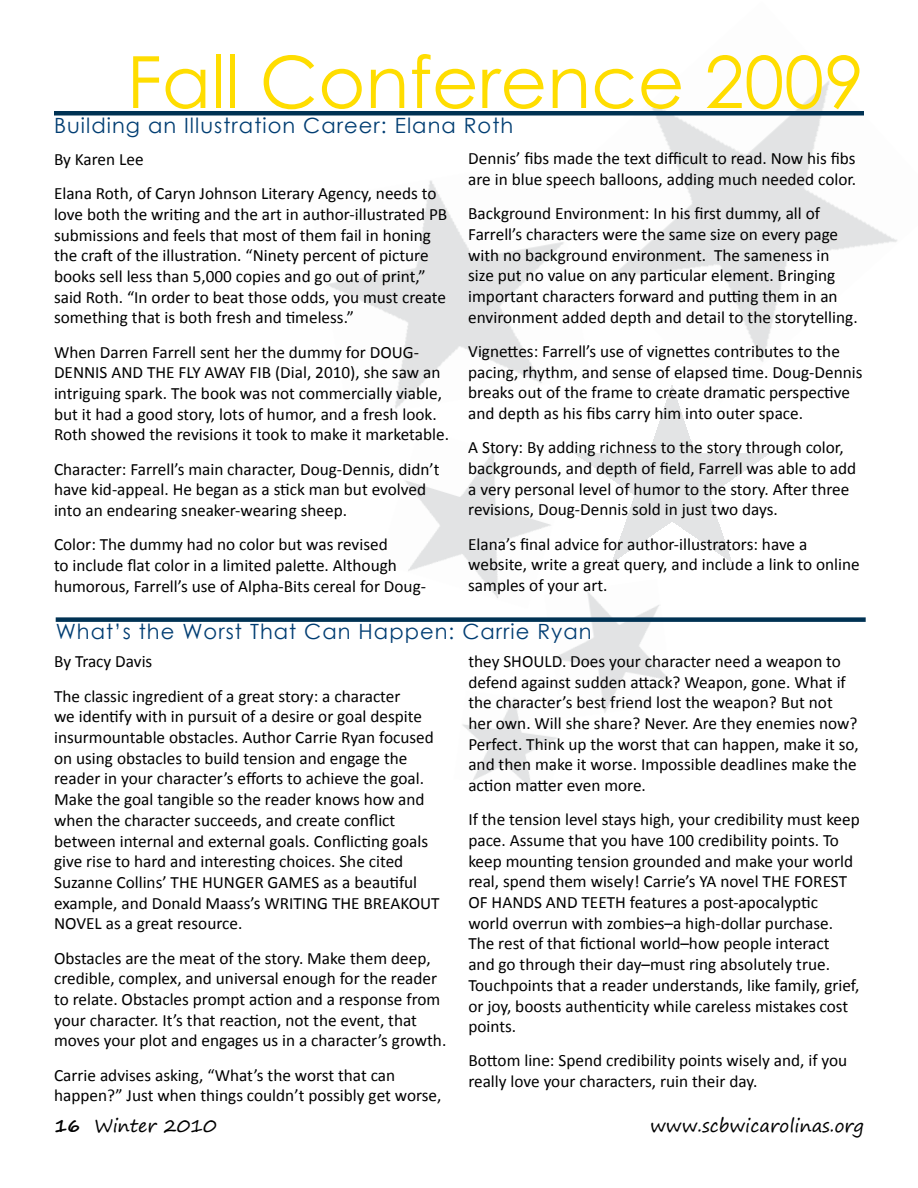
<style>
.page{position:relative;width:918px;height:1188px;background:#fff}
.page>*{position:absolute;margin:0;border:0;box-sizing:border-box;transform-origin:0 0}
.t1{font:72px "Century Gothic";color:#fd0}
.t2{font:21px "Century Gothic";letter-spacing:.05em;color:#023e73}
.t3{font:18px "Segoe Print";color:#000}
.t4{font:17.25px/20.7px "Calibri";color:#000}
.s1{font-weight:700}
</style>
<div class="page">
<img style="left:405px;top:451px;width:146px;height:147px">
<img style="left:326px;top:180px;width:213px;height:229px">
<img style="left:544px;top:579px;width:126px;height:134px">
<img style="left:462px;top:690px;width:102px;height:99px">
<img style="left:539px;top:81px;width:358px;height:322px">
<div style="left:54px;top:111px;width:810px;height:5px;background:#003253"></div>
<div style="left:56px;top:617px;width:810px;height:5px;background:#003253"></div>
<h1 class="t1" style="left:127px;top:32px;width:739px">Fall Conference 2009</h1>
<p class="t2" style="left:54px;top:110px;width:461px">Building an Illustration Career: Elana Roth</p>
<p class="t4" style="left:54px;top:141px;width:384px;line-height:34.2px">By Karen Lee<br>Elana Roth, of Caryn Johnson Literary Agency, needs to</p>
<p class="t4" style="left:54px;top:203px;width:395px">love both the writing and the art in author-illustrated PB submissions and feels that most of them fail in honing the craft of the illustration. “Ninety percent of picture books sell less than 5,000 copies and go out of print,” said Roth. “In order to beat those odds, you must create something that is both fresh and timeless.”</p>
<p class="t4" style="left:54px;top:341px;width:397px">When Darren Farrell sent her the dummy for DOUG-DENNIS AND THE FLY AWAY FIB (Dial, 2010), she saw an intriguing spark. The book was not commercially viable, but it had a good story, lots of humor, and a fresh look.<br>Roth showed the revisions it took to make it marketable.</p>
<p class="t4" style="left:54px;top:458px;width:387px">Character: Farrell’s main character, Doug-Dennis, didn’t have kid-appeal. He began as a stick man but evolved into an endearing sneaker-wearing sheep.</p>
<p class="t4" style="left:54px;top:533px;width:374px">Color: The dummy had no color but was revised<br>to include flat color in a limited palette. Although humorous, Farrell’s use of Alpha-Bits cereal for Doug-</p>
<p class="t4" style="left:468px;top:148px;width:389px">Dennis’ fibs made the text difficult to read. Now his fibs are in blue speech balloons, adding much needed color.</p>
<p class="t4" style="left:468px;top:202px;width:391px">Background Environment: In his first dummy, all of Farrell’s characters were the same size on every page with no background environment. The sameness in size put no value on any particular element. Bringing important characters forward and putting them in an environment added depth and detail to the storytelling.</p>
<p class="t4" style="left:468px;top:340px;width:396px">Vignettes: Farrell’s use of vignettes contributes to the pacing, rhythm, and sense of elapsed time. Doug-Dennis breaks out of the frame to create dramatic perspective and depth as his fibs carry him into outer space.</p>
<p class="t4" style="left:468px;top:437px;width:390px">A Story: By adding richness to the story through color, backgrounds, and depth of field, Farrell was able to add a very personal level of humor to the story. After three revisions, Doug-Dennis sold in just two days.</p>
<p class="t4" style="left:468px;top:533px;width:393px">Elana’s final advice for author-illustrators: have a website, write a great query, and include a link to online samples of your art.</p>
<p class="t2" style="left:56px;top:617px;width:538px">What’s the Worst That Can Happen: Carrie Ryan</p>
<p class="t4" style="left:54px;top:644px;width:348px;line-height:34.2px">By Tracy Davis<br>The classic ingredient of a great story: a character</p>
<p class="t4" style="left:54px;top:705px;width:387px">we identify with in pursuit of a desire or goal despite insurmountable obstacles. Author Carrie Ryan focused on using obstacles to build tension and engage the reader in your character’s efforts to achieve the goal.<br>Make the goal tangible so the reader knows how and when the character succeeds, and create conflict between internal and external goals. Conflicting goals give rise to hard and interesting choices. She cited Suzanne Collins’ THE HUNGER GAMES as a beautiful example, and Donald Maass’s WRITING THE BREAKOUT NOVEL as a great resource.</p>
<p class="t4" style="left:54px;top:947px;width:394px">Obstacles are the meat of the story. Make them deep, credible, complex, and universal enough for the reader to relate. Obstacles prompt action and a response from your character. It’s that reaction, not the event, that moves your plot and engages us in a character’s growth.</p>
<p class="t4" style="left:54px;top:1064px;width:389px">Carrie advises asking, “What’s the worst that can happen?” Just when things couldn’t possibly get worse,</p>
<p class="t4" style="left:468px;top:650px;width:392px">they SHOULD. Does your character need a weapon to defend against sudden attack? Weapon, gone. What if the character’s best friend lost the weapon? But not her own. Will she share? Never. Are they enemies now?<br>Perfect. Think up the worst that can happen, make it so, and then make it worse. Impossible deadlines make the action matter even more.</p>
<p class="t4" style="left:468px;top:808px;width:393px">If the tension level stays high, your credibility must keep pace. Assume that you have 100 credibility points. To keep mounting tension grounded and make your world real, spend them wisely! Carrie’s YA novel THE FOREST OF HANDS AND TEETH features a post-apocalyptic world overrun with zombies–a high-dollar purchase.<br>The rest of that fictional world–how people interact and go through their day–must ring absolutely true.<br>Touchpoints that a reader understands, like family, grief, or joy, boosts authenticity while careless mistakes cost points.</p>
<p class="t4" style="left:468px;top:1050px;width:380px">Bottom line: Spend credibility points wisely and, if you really love your characters, ruin their day.</p>
<p class="t3" style="left:54px;top:1110px;width:164px"><span class="s1">16</span> Winter 2010</p>
<p class="t3" style="left:650px;top:1110px;width:215px">www.scbwicarolinas.org</p>
</div>
